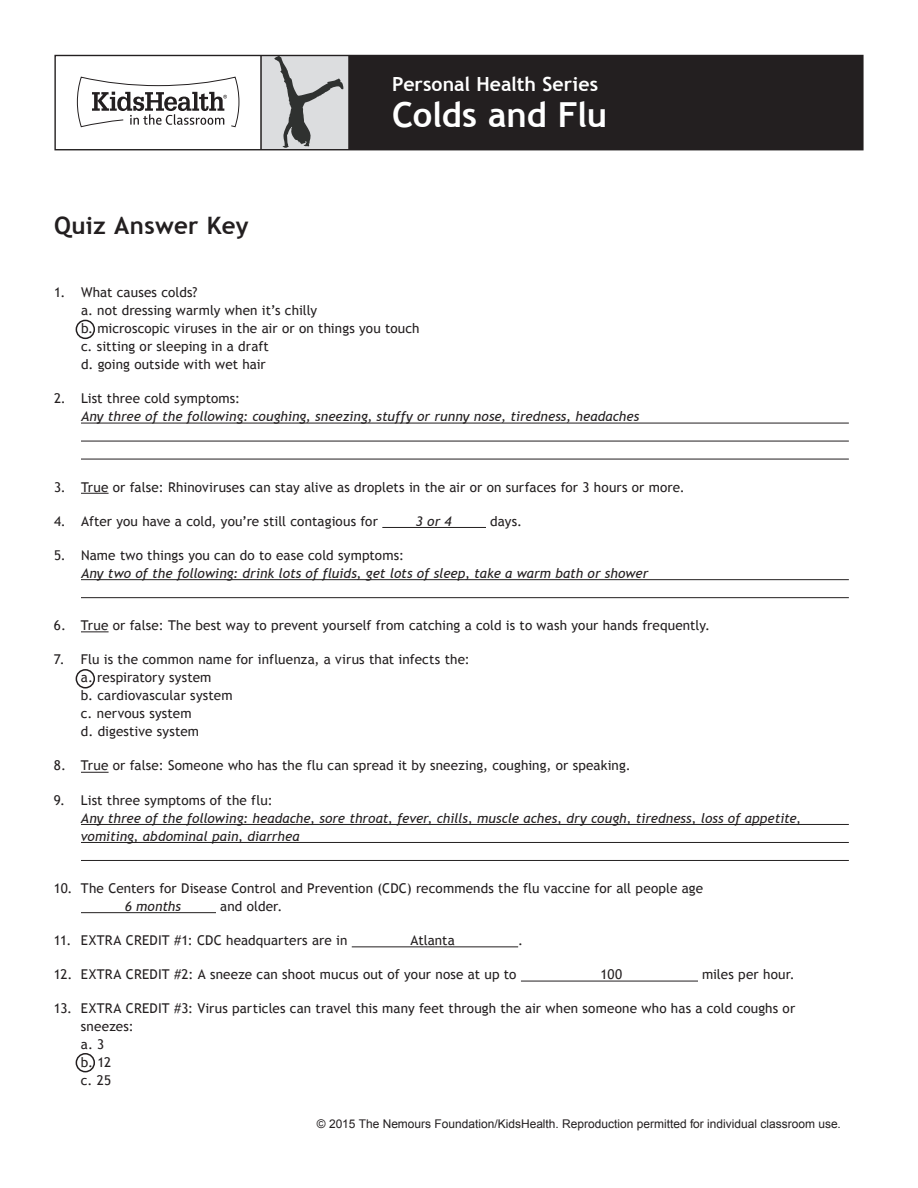
<style>
.page{position:relative;width:918px;height:1188px;background:#fff}
.page>*{position:absolute;margin:0;border:0;box-sizing:border-box;transform-origin:0 0}
.t1{font:700 34.5px "Trebuchet MS";letter-spacing:-.01em;color:#fff}
.t2{font:700 24px "Trebuchet MS";letter-spacing:.015em;color:#231f20}
.t3{font:700 19.5px "Trebuchet MS";color:#fff}
.t4{font:13.5px/18px "Trebuchet MS";letter-spacing:.01em;color:#231f20}
.t5{font:italic 13.5px/18px "Trebuchet MS";letter-spacing:.005em;color:#231f20}
.t6{font:12px "Arial";color:#231f20}
</style>
<div class="page">
<div style="left:261px;top:55px;width:88px;height:95px;background:#dcdddf"></div>
<div style="left:349px;top:55px;width:513px;height:95px;background:#231f20"></div>
<svg style="left:76px;top:76px;width:164px;height:52px"></svg>
<hr style="left:348px;top:55px;width:2px;height:95px;background:#231f20">
<hr style="left:260px;top:55px;width:2px;height:95px;background:#231f20">
<div style="left:54px;top:55px;width:810px;height:95px;border:1px solid #231f20"></div>
<svg style="left:274px;top:56px;width:69px;height:92px"></svg>
<hr style="left:81px;top:423px;width:768px;height:1px;background:#231f20">
<hr style="left:81px;top:441px;width:768px;height:1px;background:#231f20">
<hr style="left:81px;top:459px;width:768px;height:1px;background:#231f20">
<svg style="left:81px;top:493px;width:28px;height:1px"></svg>
<hr style="left:382px;top:527px;width:104px;height:1px;background:#231f20">
<hr style="left:81px;top:579px;width:768px;height:1px;background:#231f20">
<hr style="left:81px;top:597px;width:768px;height:1px;background:#231f20">
<svg style="left:81px;top:631px;width:28px;height:1px"></svg>
<svg style="left:81px;top:772px;width:28px;height:1px"></svg>
<hr style="left:81px;top:824px;width:768px;height:1px;background:#231f20">
<hr style="left:81px;top:842px;width:768px;height:1px;background:#231f20">
<hr style="left:81px;top:860px;width:768px;height:1px;background:#231f20">
<hr style="left:81px;top:912px;width:135px;height:1px;background:#231f20">
<hr style="left:352px;top:946px;width:166px;height:1px;background:#231f20">
<hr style="left:521px;top:981px;width:177px;height:1px;background:#231f20">
<div style="left:76px;top:320px;width:19px;height:19px;border:2px solid #231f20;border-radius:50%"></div>
<div style="left:76px;top:1053px;width:19px;height:19px;border:2px solid #231f20;border-radius:50%"></div>
<div style="left:76px;top:669px;width:19px;height:19px;border:2px solid #231f20;border-radius:50%"></div>
<h2 class="t2" style="left:54px;top:210px;width:196px">Quiz Answer Key</h2>
<h3 class="t3" style="left:392px;top:71px;width:207px">Personal Health Series</h3>
<h1 class="t1" style="left:392px;top:93px;width:217px">Colds and Flu</h1>
<p class="t4" style="left:81px;top:284px;width:340px;text-indent:-27px">1. What causes colds?<br>a. not dressing warmly when it’s chilly<br>b. microscopic viruses in the air or on things you touch c. sitting or sleeping in a draft<br>d. going outside with wet hair</p>
<p class="t4" style="left:54px;top:390px;width:188px">2. List three cold symptoms:</p>
<p class="t5" style="left:81px;top:408px;width:560px">Any three of the following: coughing, sneezing, stuffy or runny nose, tiredness, headaches</p>
<p class="t4" style="left:54px;top:478px;width:632px">3. True or false: Rhinoviruses can stay alive as droplets in the air or on surfaces for 3 hours or more.</p>
<p class="t4" style="left:54px;top:512px;width:325px">4. After you have a cold, you’re still contagious for</p>
<p class="t5" style="left:416px;top:512px;width:37px">3 or 4</p>
<p class="t4" style="left:490px;top:512px;width:33px">days.</p>
<p class="t4" style="left:54px;top:546px;width:352px">5. Name two things you can do to ease cold symptoms:</p>
<p class="t5" style="left:81px;top:564px;width:569px">Any two of the following: drink lots of fluids, get lots of sleep, take a warm bath or shower</p>
<p class="t4" style="left:54px;top:616px;width:658px">6. True or false: The best way to prevent yourself from catching a cold is to wash your hands frequently.</p>
<p class="t4" style="left:81px;top:651px;width:390px;text-indent:-27px">7. Flu is the common name for influenza, a virus that infects the: a. respiratory system<br>b. cardiovascular system<br>c. nervous system<br>d. digestive system</p>
<p class="t4" style="left:54px;top:757px;width:578px">8. True or false: Someone who has the flu can spread it by sneezing, coughing, or speaking.</p>
<p class="t4" style="left:54px;top:791px;width:220px">9. List three symptoms of the flu:</p>
<p class="t5" style="left:81px;top:809px;width:722px">Any three of the following: headache, sore throat, fever, chills, muscle aches, dry cough, tiredness, loss of appetite, vomiting, abdominal pain, diarrhea</p>
<p class="t4" style="left:54px;top:879px;width:651px">10. The Centers for Disease Control and Prevention (CDC) recommends the flu vaccine for all people age</p>
<p class="t5" style="left:125px;top:897px;width:58px">6 months</p>
<p class="t4" style="left:220px;top:897px;width:64px">and older.</p>
<p class="t4" style="left:54px;top:931px;width:295px">11. EXTRA CREDIT #1: CDC headquarters are in</p>
<p class="t4" style="left:411px;top:931px;width:46px">Atlanta</p>
<p class="t4" style="left:518px;top:931px;width:6px">.</p>
<p class="t4" style="left:54px;top:966px;width:464px">12. EXTRA CREDIT #2: A sneeze can shoot mucus out of your nose at up to</p>
<p class="t4" style="left:601px;top:966px;width:23px">100</p>
<p class="t4" style="left:702px;top:966px;width:94px">miles per hour.</p>
<p class="t4" style="left:81px;top:1000px;width:716px;text-indent:-27px">13. EXTRA CREDIT #3: Virus particles can travel this many feet through the air when someone who has a cold coughs or sneezes:<br>a. 3<br>b. 12<br>c. 25</p>
<p class="t6" style="left:317px;top:1116px;width:526px">© 2015 The Nemours Foundation/KidsHealth. Reproduction permitted for individual classroom use.</p>
</div>
